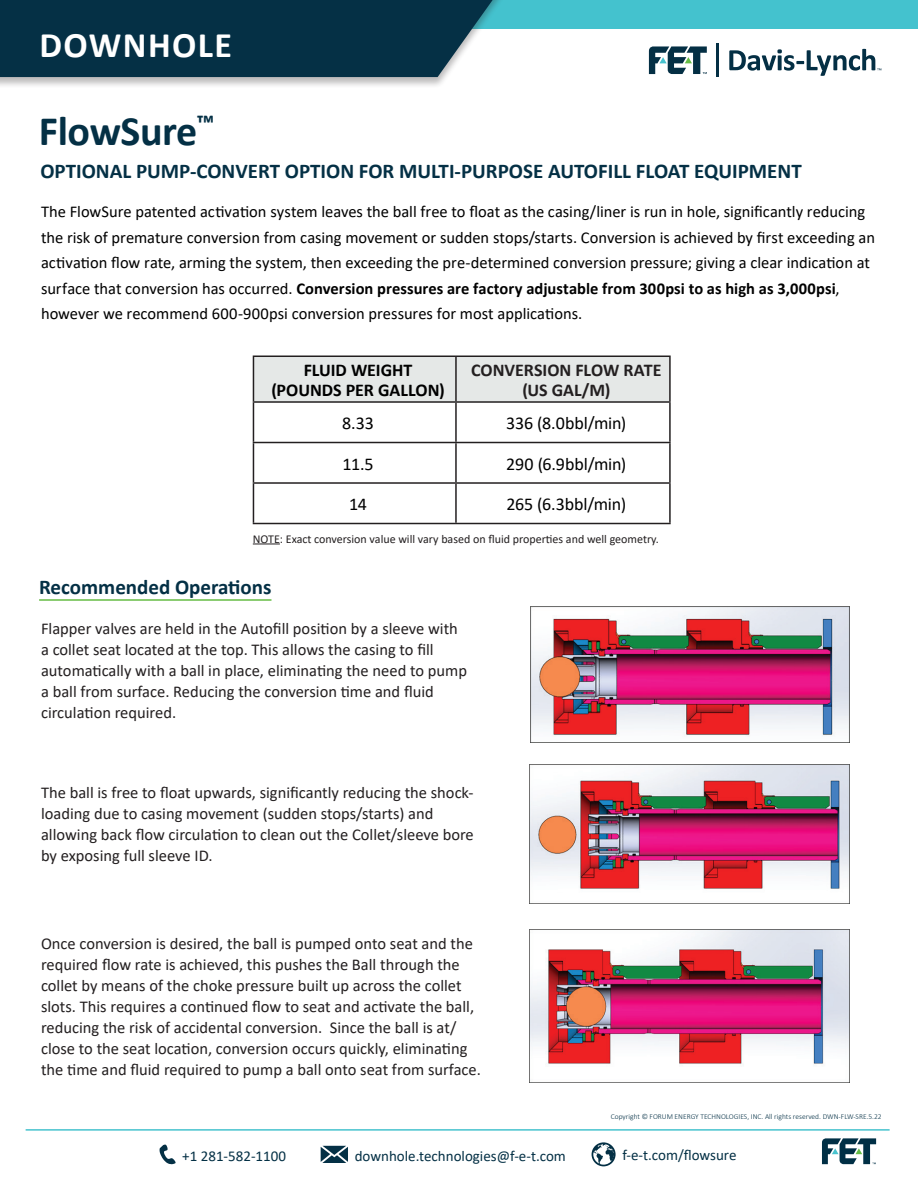
<style>
.page{position:relative;width:918px;height:1188px;background:#fff}
.page>*{position:absolute;margin:0;border:0;box-sizing:border-box;transform-origin:0 0}
.t1{font:700 42px "Calibri";letter-spacing:-.01em;color:#043045}
.t2{font:700 36px "Calibri";letter-spacing:.04em;color:#fff}
.t3{font:700 21px "Calibri";color:#043045}
.t4{font:18px "Calibri";letter-spacing:-.01em;color:#000}
.t5{font:700 18px/20.2px "Calibri";letter-spacing:-.005em;color:#000;text-align:center}
.t6{font:700 18px/20.2px "Calibri";color:#231f20;text-align:center}
.t7{font:16.5px/21px "Calibri";color:#231f20}
.t8{font:16.5px/25.5px "Calibri";color:#000}
.t9{font:15px "Calibri";color:#043045}
.t10{font:12px "Calibri";color:#231f20}
.t11{font:300 7.5px "Calibri";color:#043045}
.s1{font-weight:700}
</style>
<div class="page">
<div style="left:0;top:0;width:918px;height:29px;background:#44c2ce"></div>
<svg style="left:159px;top:1144px;width:17px;height:20px"></svg>
<svg style="left:321px;top:1146px;width:27px;height:17px"></svg>
<svg style="left:592px;top:1142px;width:24px;height:24px"></svg>
<hr style="left:26px;top:1129px;width:864px;height:2px;background:#46c2ce">
<svg style="left:822px;top:1138px;width:54px;height:26px"></svg>
<div style="left:0;top:0;width:507px;height:89px;background:#231f20;opacity:.3"></div>
<svg style="left:0;top:0;width:502px;height:77px"></svg>
<hr style="left:716px;top:44px;width:2px;height:33px;background:#042f44">
<svg style="left:649px;top:46px;width:58px;height:28px"></svg>
<svg style="left:729px;top:49px;width:152px;height:27px"></svg>
<div style="left:254px;top:357px;width:415px;height:44px;background:#e5e8e7"></div>
<hr style="left:253px;top:356px;width:203px;height:1px;background:#231f20">
<hr style="left:253px;top:357px;width:1px;height:44px;background:#231f20">
<hr style="left:456px;top:356px;width:215px;height:1px;background:#231f20">
<hr style="left:455px;top:357px;width:2px;height:44px;background:#231f20">
<hr style="left:669px;top:357px;width:2px;height:44px;background:#231f20">
<hr style="left:253px;top:401px;width:203px;height:2px;background:#231f20">
<hr style="left:253px;top:403px;width:1px;height:39px;background:#231f20">
<hr style="left:456px;top:401px;width:215px;height:2px;background:#231f20">
<hr style="left:455px;top:403px;width:2px;height:39px;background:#231f20">
<hr style="left:669px;top:403px;width:2px;height:39px;background:#231f20">
<hr style="left:253px;top:442px;width:203px;height:1px;background:#231f20">
<hr style="left:253px;top:443px;width:1px;height:39px;background:#231f20">
<hr style="left:456px;top:442px;width:215px;height:1px;background:#231f20">
<hr style="left:455px;top:443px;width:2px;height:39px;background:#231f20">
<hr style="left:669px;top:443px;width:2px;height:39px;background:#231f20">
<hr style="left:253px;top:482px;width:203px;height:2px;background:#231f20">
<hr style="left:253px;top:484px;width:1px;height:39px;background:#231f20">
<hr style="left:456px;top:482px;width:215px;height:2px;background:#231f20">
<hr style="left:455px;top:484px;width:2px;height:39px;background:#231f20">
<hr style="left:669px;top:484px;width:2px;height:39px;background:#231f20">
<hr style="left:253px;top:523px;width:203px;height:1px;background:#231f20">
<hr style="left:456px;top:523px;width:215px;height:1px;background:#231f20">
<svg style="left:253px;top:544px;width:27px;height:1px"></svg>
<hr style="left:39px;top:599px;width:232px;height:2px;background:#66bc45">
<img style="left:530px;top:606px;width:319px;height:136px">
<img style="left:530px;top:765px;width:319px;height:124px">
<img style="left:529px;top:929px;width:320px;height:154px">
<h2 class="t2" style="left:40px;top:20px;width:194px">DOWNHOLE</h2>
<h1 class="t1" style="left:39px;top:101px;width:177px">FlowSure<sup>™</sup></h1>
<p class="t3" style="left:40px;top:156px;width:763px">OPTIONAL PUMP-CONVERT OPTION FOR MULTI-PURPOSE AUTOFILL FLOAT EQUIPMENT</p>
<p class="t8" style="left:41px;top:199px;width:835px">The FlowSure patented activation system leaves the ball free to float as the casing/liner is run in hole, significantly reducing the risk of premature conversion from casing movement or sudden stops/starts. Conversion is achieved by first exceeding an activation flow rate, arming the system, then exceeding the pre-determined conversion pressure; giving a clear indication at surface that conversion has occurred. <span class="s1">Conversion pressures are factory adjustable from 300psi to as high as 3,000psi</span>, however we recommend 600-900psi conversion pressures for most applications.</p>
<p class="t5" style="left:271px;top:359px;width:175px">FLUID WEIGHT (POUNDS PER GALLON)</p>
<p class="t6" style="left:471px;top:359px;width:192px">CONVERSION FLOW RATE (US GAL/M)</p>
<p class="t4" style="left:342px;top:411px;width:33px">8.33</p>
<p class="t4" style="left:506px;top:411px;width:122px">336 (8.0bbl/min)</p>
<p class="t4" style="left:342px;top:451px;width:33px">11.5</p>
<p class="t4" style="left:506px;top:451px;width:122px">290 (6.9bbl/min)</p>
<p class="t4" style="left:349px;top:492px;width:19px">14</p>
<p class="t4" style="left:506px;top:492px;width:121px">265 (6.3bbl/min)</p>
<p class="t10" style="left:253px;top:530px;width:408px">NOTE: Exact conversion value will vary based on fluid properties and well geometry.</p>
<p class="t3" style="left:39px;top:572px;width:234px">Recommended Operations</p>
<p class="t7" style="left:41px;top:618px;width:427px">Flapper valves are held in the Autofill position by a sleeve with a collet seat located at the top. This allows the casing to fill automatically with a ball in place, eliminating the need to pump a ball from surface. Reducing the conversion time and fluid circulation required.</p>
<p class="t7" style="left:41px;top:782px;width:434px">The ball is free to float upwards, significantly reducing the shock&shy;loading due to casing movement (sudden stops/starts) and allowing back flow circulation to clean out the Collet/sleeve bore by exposing full sleeve ID.</p>
<p class="t7" style="left:41px;top:933px;width:441px">Once conversion is desired, the ball is pumped onto seat and the required flow rate is achieved, this pushes the Ball through the collet by means of the choke pressure built up across the collet slots. This requires a continued flow to seat and activate the ball, reducing the risk of accidental conversion. Since the ball is at/ close to the seat location, conversion occurs quickly, eliminating the time and fluid required to pump a ball onto seat from surface.</p>
<p class="t11" style="left:611px;top:1111px;width:272px">Copyright © FORUM ENERGY TECHNOLOGIES, INC. All rights reserved. DWN-FLW-SRE.5.22</p>
<p class="t9" style="left:182px;top:1145px;width:105px">+1 281-582-1100</p>
<p class="t9" style="left:355px;top:1145px;width:213px">downhole.technologies@f-e-t.com</p>
<p class="t9" style="left:622px;top:1145px;width:116px">f-e-t.com/flowsure</p>
</div>
